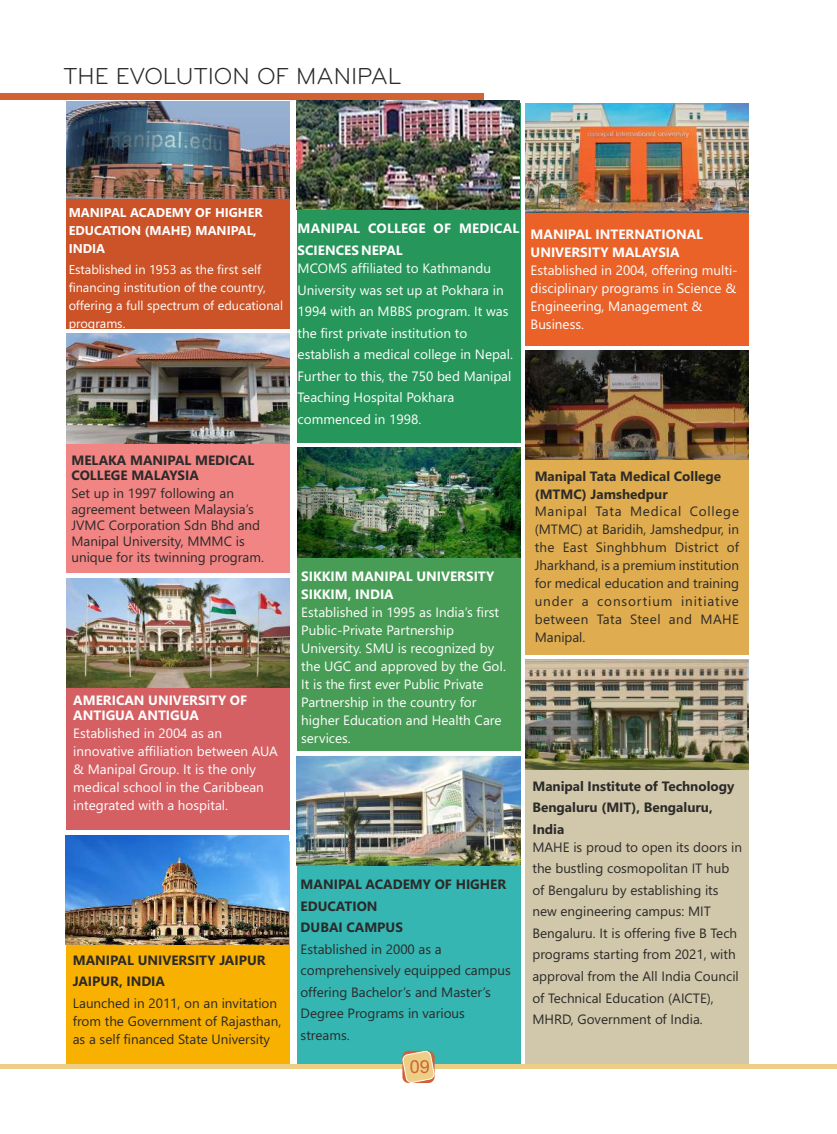
<style>
.page{position:relative;width:837px;height:1134px;background:#fff}
.page>*{position:absolute;margin:0;border:0;box-sizing:border-box;transform-origin:0 0}
.t1{font:24px "Bryant Pro";color:#2b2a29}
.t2{font:18px "Arial";color:#d26133}
.t3{font:13.5px/21.6px "Leelawadee UI";color:#2b2a29}
.t4{font:13.5px/18px "Leelawadee UI";color:#fefefe}
.t5{font:700 13.5px/21.6px "Leelawadee UI";color:#2b2a29}
.t6{font:700 13.5px/18px "Leelawadee UI";color:#fefefe}
.t7{font:12.75px/18px "Leelawadee UI";color:#fefefe}
.t8{font:700 12.75px/18px "Leelawadee UI";color:#fefefe}
</style>
<div class="page">
<div style="left:0;top:93px;width:483px;height:6px;background:#d26133"></div>
<div style="left:297px;top:103px;width:223px;height:340px;background:#26965a"></div>
<img style="left:297px;top:100px;width:223px;height:109px">
<div style="left:67px;top:103px;width:223px;height:226px;background:#cb5327"></div>
<div style="left:297px;top:467px;width:223px;height:284px;background:#489d56"></div>
<img style="left:297px;top:448px;width:223px;height:109px">
<div style="left:297px;top:759px;width:223px;height:307px;background:#35b6b2"></div>
<img style="left:297px;top:756px;width:223px;height:110px">
<div style="left:67px;top:337px;width:223px;height:235px;background:#f08584"></div>
<img style="left:67px;top:334px;width:223px;height:109px">
<div style="left:525px;top:112px;width:224px;height:234px;background:#eb6228"></div>
<img style="left:525px;top:103px;width:223px;height:110px">
<div style="left:66px;top:841px;width:223px;height:226px;background:#f9b101"></div>
<img style="left:66px;top:835px;width:223px;height:110px">
<div style="left:67px;top:587px;width:223px;height:243px;background:#d56063"></div>
<img style="left:67px;top:578px;width:223px;height:110px">
<div style="left:525px;top:359px;width:224px;height:296px;background:#dfac4f"></div>
<img style="left:525px;top:350px;width:223px;height:110px">
<div style="left:525px;top:663px;width:224px;height:403px;background:#d1c7ab"></div>
<img style="left:525px;top:660px;width:223px;height:109px">
<img style="left:67px;top:101px;width:223px;height:98px">
<hr style="left:0;top:1065px;width:837px;height:4px;background:#ecce85">
<svg style="left:402px;top:1050px;width:33px;height:33px"></svg>
<h1 class="t1" style="left:64px;top:66px;width:340px">THE EVOLUTION OF MANIPAL</h1>
<p class="t8" style="left:69px;top:204px;width:196px">MANIPAL ACADEMY OF HIGHER<br>EDUCATION (MAHE) MANIPAL,<br>INDIA</p>
<p class="t7" style="left:69px;top:261px;width:216px">Established in 1953 as the first self financing institution of the country, offering a full spectrum of educational programs.</p>
<p class="t5" style="left:71px;top:453px;width:184px;line-height:15.3px">MELAKA MANIPAL MEDICAL<br>COLLEGE MALAYSIA</p>
<p class="t3" style="left:71px;top:486px;width:194px;line-height:16.2px">Set up in 1997 following an agreement between Malaysia’s<br>JVMC Corporation Sdn Bhd and<br>Manipal University, MMMC is unique for its twinning program.</p>
<p class="t6" style="left:73px;top:694px;width:175px;line-height:15.3px">AMERICAN UNIVERSITY OF<br>ANTIGUA ANTIGUA</p>
<p class="t4" style="left:73px;top:725px;width:206px">Established in 2004 as an innovative affiliation between AUA &amp; Manipal Group. It is the only medical school in the Caribbean integrated with a hospital.</p>
<p class="t5" style="left:73px;top:950px;width:194px">MANIPAL UNIVERSITY JAIPUR<br>JAIPUR, INDIA</p>
<p class="t3" style="left:73px;top:995px;width:210px;line-height:18px">Launched in 2011, on an invitation from the Government of Rajasthan, as a self financed State University</p>
<p class="t6" style="left:298px;top:219px;width:223px;line-height:21.6px">MANIPAL COLLEGE OF MEDICAL<br>SCIENCES NEPAL</p>
<p class="t4" style="left:298px;top:259px;width:217px;line-height:21.6px">MCOMS affiliated to Kathmandu<br>University was set up at Pokhara in<br>1994 with an MBBS program. It was the first private institution to establish a medical college in Nepal.<br>Further to this, the 750 bed Manipal<br>Teaching Hospital Pokhara commenced in 1998.</p>
<p class="t6" style="left:531px;top:227px;width:174px">MANIPAL INTERNATIONAL<br>UNIVERSITY MALAYSIA</p>
<p class="t4" style="left:531px;top:263px;width:209px">Established in 2004, offering multi&shy;disciplinary programs in Science &amp;<br>Engineering, Management &amp;<br>Business.</p>
<p class="t6" style="left:301px;top:569px;width:195px">SIKKIM MANIPAL UNIVERSITY<br>SIKKIM, INDIA</p>
<p class="t4" style="left:301px;top:605px;width:206px">Established in 1995 as India’s first<br>Public-Private Partnership<br>University. SMU is recognized by the UGC and approved by the GoI.<br>It is the first ever Public Private<br>Partnership in the country for higher Education and Health Care services.</p>
<p class="t5" style="left:301px;top:875px;width:207px">MANIPAL ACADEMY OF HIGHER<br>EDUCATION<br>DUBAI CAMPUS</p>
<p class="t3" style="left:301px;top:939px;width:212px">Established in 2000 as a comprehensively equipped campus offering Bachelor’s and Master’s<br>Degree Programs in various streams.</p>
<h2 class="t2" style="left:410px;top:1060px;width:22px">09</h2>
<p class="t5" style="left:535px;top:468px;width:188px;line-height:18px">Manipal Tata Medical College (MTMC) Jamshedpur</p>
<p class="t3" style="left:535px;top:504px;width:206px;line-height:18px;text-align:justify">Manipal Tata Medical College (MTMC) at Baridih, Jamshedpur, in the East Singhbhum District of Jharkhand, is a premium institution for medical education and training under a consortium initiative between Tata Steel and MAHE Manipal.</p>
<p class="t5" style="left:532px;top:776px;width:203px">Manipal Institute of Technology<br>Bengaluru (MIT), Bengaluru,<br>India</p>
<p class="t3" style="left:532px;top:837px;width:211px">MAHE is proud to open its doors in the bustling cosmopolitan IT hub of Bengaluru by establishing its new engineering campus: MIT<br>Bengaluru. It is offering five B Tech programs starting from 2021, with approval from the All India Council of Technical Education (AICTE),<br>MHRD, Government of India.</p>
</div>
